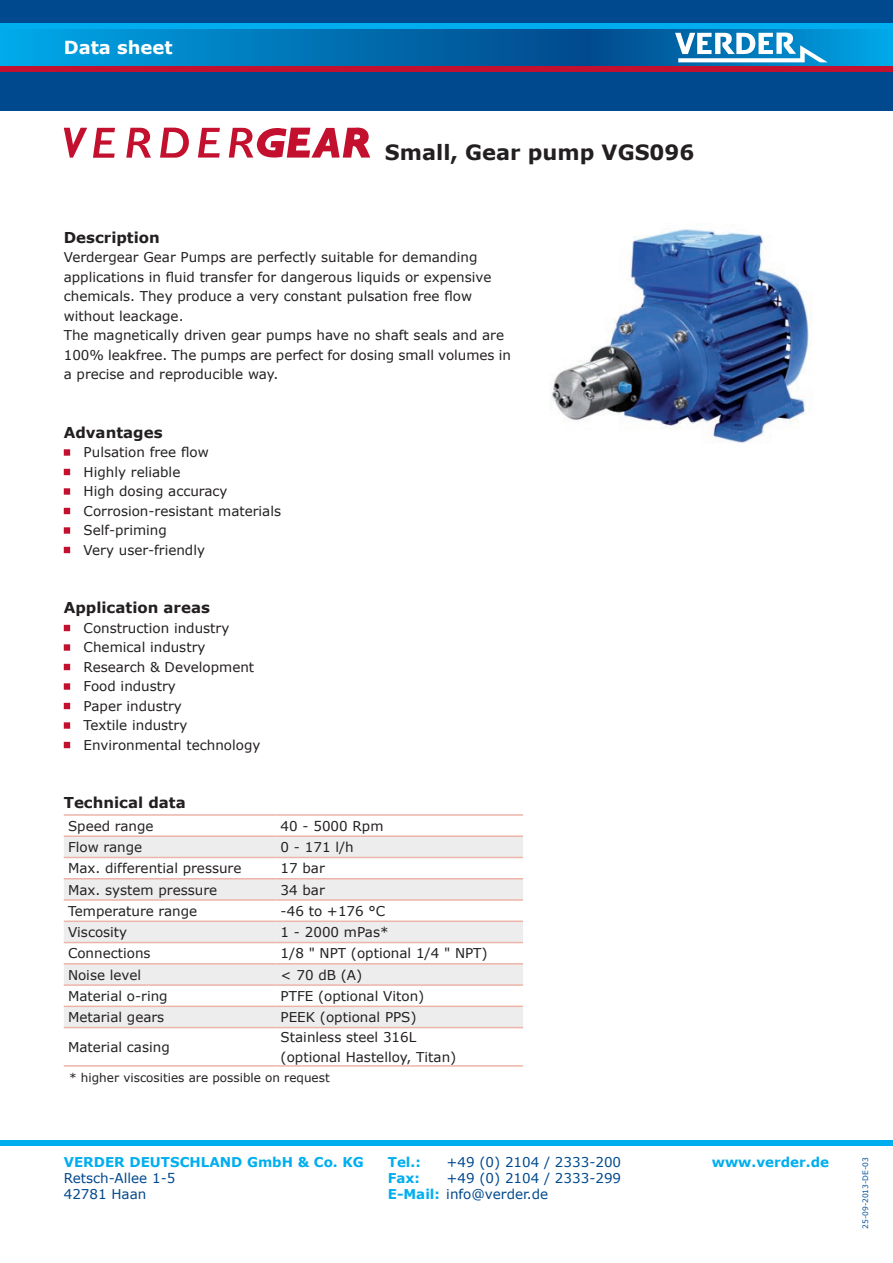
<style>
.page{position:relative;width:893px;height:1263px;background:#fff}
.page>*{position:absolute;margin:0;border:0;box-sizing:border-box;transform-origin:0 0}
.t1{font:700 21px "Verdana";color:#231f20}
.t2{font:700 18px "Verdana";color:#fff}
.t3{font:700 15px "Verdana";color:#231f20}
.t4{font:13.5px/19.5px "Verdana";color:#231f20}
.t5{font:13.5px "Verdana";color:#01498e}
.t6{font:700 13.5px "Verdana";color:#00aeef}
.t7{font:12px "Verdana";color:#231f20}
.t8{font:7.5px "Verdana";color:#01519b}
.s1{font-weight:700;color:#00aeef}
</style>
<div class="page">
<svg style="left:64px;top:449px;width:6px;height:7px"></svg>
<svg style="left:64px;top:469px;width:6px;height:6px"></svg>
<svg style="left:64px;top:488px;width:6px;height:7px"></svg>
<svg style="left:64px;top:508px;width:6px;height:6px"></svg>
<svg style="left:64px;top:527px;width:6px;height:7px"></svg>
<svg style="left:64px;top:547px;width:6px;height:6px"></svg>
<svg style="left:64px;top:625px;width:6px;height:6px"></svg>
<svg style="left:64px;top:644px;width:6px;height:7px"></svg>
<svg style="left:64px;top:664px;width:6px;height:6px"></svg>
<svg style="left:64px;top:683px;width:6px;height:7px"></svg>
<svg style="left:64px;top:703px;width:6px;height:6px"></svg>
<svg style="left:64px;top:722px;width:6px;height:7px"></svg>
<svg style="left:64px;top:742px;width:6px;height:6px"></svg>
<svg style="left:64px;top:837px;width:459px;height:62px;fill:#ededee"></svg>
<svg style="left:64px;top:922px;width:459px;height:107px;fill:#ededee"></svg>
<hr style="left:64px;top:814px;width:212px;height:2px;background:#edb4a8">
<hr style="left:276px;top:814px;width:247px;height:2px;background:#edb4a8">
<hr style="left:64px;top:835px;width:212px;height:2px;background:#edb4a8">
<hr style="left:276px;top:835px;width:247px;height:2px;background:#edb4a8">
<hr style="left:64px;top:857px;width:212px;height:1px;background:#edb4a8">
<hr style="left:276px;top:857px;width:247px;height:1px;background:#edb4a8">
<hr style="left:64px;top:878px;width:212px;height:1px;background:#edb4a8">
<hr style="left:276px;top:878px;width:247px;height:1px;background:#edb4a8">
<hr style="left:64px;top:899px;width:212px;height:2px;background:#edb4a8">
<hr style="left:276px;top:899px;width:247px;height:2px;background:#edb4a8">
<hr style="left:64px;top:920px;width:212px;height:2px;background:#edb4a8">
<hr style="left:276px;top:920px;width:247px;height:2px;background:#edb4a8">
<hr style="left:64px;top:942px;width:212px;height:1px;background:#edb4a8">
<hr style="left:276px;top:942px;width:247px;height:1px;background:#edb4a8">
<hr style="left:64px;top:963px;width:212px;height:1px;background:#edb4a8">
<hr style="left:276px;top:963px;width:247px;height:1px;background:#edb4a8">
<hr style="left:64px;top:984px;width:212px;height:2px;background:#edb4a8">
<hr style="left:276px;top:984px;width:247px;height:2px;background:#edb4a8">
<hr style="left:64px;top:1005px;width:212px;height:2px;background:#edb4a8">
<hr style="left:276px;top:1005px;width:247px;height:2px;background:#edb4a8">
<hr style="left:64px;top:1027px;width:212px;height:1px;background:#edb4a8">
<hr style="left:276px;top:1027px;width:247px;height:1px;background:#edb4a8">
<hr style="left:64px;top:1065px;width:212px;height:2px;background:#edb4a8">
<hr style="left:276px;top:1065px;width:247px;height:2px;background:#edb4a8">
<svg style="left:93px;top:128px;width:22px;height:30px"></svg>
<svg style="left:160px;top:128px;width:29px;height:30px"></svg>
<svg style="left:198px;top:128px;width:22px;height:30px"></svg>
<svg style="left:64px;top:128px;width:23px;height:30px"></svg>
<svg style="left:126px;top:128px;width:25px;height:30px"></svg>
<svg style="left:229px;top:128px;width:141px;height:30px"></svg>
<div style="left:0;top:0;width:893px;height:111px;background:#01498e"></div>
<svg style="left:0;top:28px;width:893px;height:39px"></svg>
<div style="left:0;top:23px;width:893px;height:5px;background:#00aeef"></div>
<div style="left:0;top:67px;width:893px;height:5px;background:#c3102e"></div>
<svg style="left:675px;top:33px;width:153px;height:29px;background:#72b7db"></svg>
<div style="left:0;top:1140px;width:893px;height:5px;background:#00aeef"></div>
<img style="left:550px;top:228px;width:261px;height:215px">
<h2 class="t2" style="left:64px;top:35px;width:110px">Data sheet</h2>
<h1 class="t1" style="left:385px;top:138px;width:311px">Small, Gear pump VGS096</h1>
<p class="t3" style="left:64px;top:227px;width:98px">Description</p>
<p class="t4" style="left:64px;top:247px;width:449px">Verdergear Gear Pumps are perfectly suitable for demanding applications in fluid transfer for dangerous liquids or expensive chemicals. They produce a very constant pulsation free flow without leackage.<br>The magnetically driven gear pumps have no shaft seals and are 100% leakfree. The pumps are perfect for dosing small volumes in a precise and reproducible way.</p>
<p class="t3" style="left:64px;top:422px;width:100px">Advantages</p>
<p class="t4" style="left:84px;top:442px;width:199px">Pulsation free flow<br>Highly reliable<br>High dosing accuracy<br>Corrosion-resistant materials<br>Self-priming<br>Very user-friendly</p>
<p class="t3" style="left:64px;top:597px;width:148px">Application areas</p>
<p class="t4" style="left:84px;top:618px;width:178px">Construction industry<br>Chemical industry<br>Research &amp; Development<br>Food industry<br>Paper industry<br>Textile industry<br>Environmental technology</p>
<p class="t3" style="left:64px;top:792px;width:123px">Technical data</p>
<p class="t4" style="left:68px;top:816px;width:87px">Speed range</p>
<p class="t4" style="left:281px;top:816px;width:104px">40 - 5000 Rpm</p>
<p class="t4" style="left:68px;top:837px;width:76px">Flow range</p>
<p class="t4" style="left:281px;top:837px;width:75px">0 - 171 l/h</p>
<p class="t4" style="left:68px;top:858px;width:175px">Max. differential pressure</p>
<p class="t4" style="left:281px;top:858px;width:46px">17 bar</p>
<p class="t4" style="left:68px;top:880px;width:151px">Max. system pressure</p>
<p class="t4" style="left:281px;top:880px;width:46px">34 bar</p>
<p class="t4" style="left:68px;top:901px;width:131px">Temperature range</p>
<p class="t4" style="left:281px;top:901px;width:106px">-46 to +176 °C</p>
<p class="t4" style="left:68px;top:922px;width:61px">Viscosity</p>
<p class="t4" style="left:281px;top:922px;width:109px">1 - 2000 mPas*</p>
<p class="t4" style="left:68px;top:943px;width:84px">Connections</p>
<p class="t4" style="left:281px;top:943px;width:209px">1/8 " NPT (optional 1/4 " NPT)</p>
<p class="t4" style="left:68px;top:965px;width:75px">Noise level</p>
<p class="t4" style="left:281px;top:965px;width:83px">&lt; 70 dB (A)</p>
<p class="t4" style="left:68px;top:986px;width:101px">Material o-ring</p>
<p class="t4" style="left:281px;top:986px;width:145px">PTFE (optional Viton)</p>
<p class="t4" style="left:68px;top:1007px;width:98px">Metarial gears</p>
<p class="t4" style="left:281px;top:1007px;width:138px">PEEK (optional PPS)</p>
<p class="t4" style="left:68px;top:1037px;width:103px">Material casing</p>
<p class="t4" style="left:281px;top:1027px;width:177px">Stainless steel 316L (optional Hastelloy, Titan)</p>
<p class="t7" style="left:69px;top:1069px;width:262px">* higher viscosities are possible on request</p>
<p class="t6" style="left:64px;top:1152px;width:302px">VERDER DEUTSCHLAND GmbH &amp; Co. KG</p>
<p class="t6" style="left:388px;top:1152px;width:35px">Tel.:</p>
<p class="t5" style="left:446px;top:1153px;width:176px">+49 (0) 2104 / 2333-200</p>
<p class="t6" style="left:712px;top:1152px;width:119px">www.verder.de</p>
<p class="t5" style="left:64px;top:1169px;width:113px">Retsch-Allee 1-5</p>
<p class="t6" style="left:388px;top:1169px;width:34px">Fax:</p>
<p class="t5" style="left:446px;top:1169px;width:176px">+49 (0) 2104 / 2333-299</p>
<p class="t5" style="left:64px;top:1185px;width:84px">42781 Haan</p>
<p class="t5" style="left:388px;top:1185px;width:162px"><span class="s1">E-Mail:</span> info@verder.de</p>
<p class="t8" style="left:860px;top:1229px;width:73px;rotate:-90deg">25-09-2013-DE-03</p>
</div>
